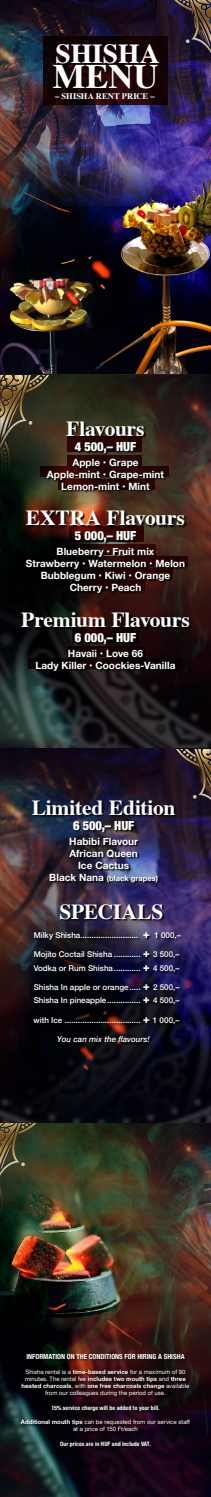
<style>
.page{position:relative;width:211px;height:1497px;background:#fff}
.page>*{position:absolute;margin:0;border:0;box-sizing:border-box;transform-origin:0 0}
.t1{font:700 34.35px "Times";color:#fff}
.t2{font:700 27.5px "Times";color:#fff}
.t3{font:700 21.5px "Times";letter-spacing:-.01em;color:#fff}
.t4{font:900 condensed 12.5px "Helvetica Neue";letter-spacing:-.01em;color:#fff}
.t5{font:700 10px/12px "Helvetica Neue";letter-spacing:.005em;color:#fff;text-align:center}
.t6{font:700 8.5px "Times";color:#fff}
.t7{font:500 8px "Helvetica Neue";color:#fff}
.t8{font:italic 500 8px "Helvetica Neue";color:#fff}
.t9{font:700 7.5px "Helvetica Neue";letter-spacing:.005em;color:#fff}
.t10{font:700 condensed 7px "Helvetica Neue";color:#fff}
.t11{font:6px/7.2px "Helvetica Neue";color:#fff;text-align:center}
.t12{font:700 condensed 6px "Helvetica Neue";color:#fff}
.s1{font-size:10px}
.s2{font-weight:700}
</style>
<div class="page">
<img style="left:0;top:0;width:210px;height:1497px">
<svg style="left:43px;top:37px;width:124px;height:68px;background:#150305"></svg>
<svg style="left:21px;top:421px;width:171px;height:252px;background:#26140e"></svg>
<img style="left:32px;top:800px;width:151px;height:244px">
<svg style="left:59px;top:1440px;width:95px;height:10px"></svg>
<svg style="left:20px;top:1352px;width:173px;height:84px;background:#190a0f"></svg>
<svg style="left:143px;top:932px;width:6px;height:6px"></svg>
<svg style="left:143px;top:951px;width:14px;height:7px"></svg>
<svg style="left:143px;top:965px;width:14px;height:6px"></svg>
<svg style="left:143px;top:984px;width:14px;height:7px"></svg>
<svg style="left:143px;top:997px;width:14px;height:7px"></svg>
<svg style="left:143px;top:1017px;width:14px;height:6px"></svg>
<h2 class="t2" style="left:55px;top:27px;width:105px">SHISHA</h2>
<h1 class="t1" style="left:53px;top:44px;width:106px">MENU</h1>
<h3 class="t6" style="left:55px;top:88px;width:101px">– SHISHA RENT PRICE –</h3>
<h3 class="t3" style="left:66px;top:408px;width:80px">Flavours</h3>
<h3 class="t4" style="left:75px;top:436px;width:63px">4 500,– HUF</h3>
<h3 class="t5" style="left:47px;top:456px;width:118px">Apple • Grape<br>Apple-mint • Grape-mint<br>Lemon-mint • Mint</h3>
<h3 class="t3" style="left:26px;top:497px;width:160px">EXTRA Flavours</h3>
<h3 class="t4" style="left:75px;top:525px;width:63px">5 000,– HUF</h3>
<h3 class="t5" style="left:26px;top:546px;width:160px">Blueberry • Fruit mix<br>Strawberry • Watermelon • Melon<br>Bubblegum • Kiwi • Orange<br>Cherry • Peach</h3>
<h3 class="t3" style="left:21px;top:599px;width:170px">Premium Flavours</h3>
<h3 class="t4" style="left:75px;top:627px;width:63px">6 000,– HUF</h3>
<h3 class="t5" style="left:35px;top:647px;width:141px">Havaii • Love 66<br>Lady Killer • Coockies-Vanilla</h3>
<h3 class="t3" style="left:32px;top:787px;width:145px">Limited Edition</h3>
<h3 class="t4" style="left:73px;top:815px;width:63px">6 500,– HUF</h3>
<h3 class="t5" style="left:69px;top:835px;width:70px">Habibi Flavour<br>African Queen<br>Ice Cactus</h3>
<p class="t9" style="left:49px;top:872px;width:110px"><span class="s1">Black Nana</span> (black grapes)</p>
<h3 class="t3" style="left:59px;top:891px;width:105px">SPECIALS</h3>
<h3 class="t7" style="left:34px;top:928px;width:106px">Milky Shisha..........................</h3>
<h3 class="t7" style="left:154px;top:928px;width:28px">1 000,–</h3>
<h3 class="t7" style="left:34px;top:948px;width:108px">Mojito Coctail Shisha ............</h3>
<h3 class="t7" style="left:153px;top:948px;width:28px">3 500,–</h3>
<h3 class="t7" style="left:34px;top:961px;width:108px">Vodka or Rum Shisha............</h3>
<h3 class="t7" style="left:153px;top:961px;width:28px">4 500,–</h3>
<h3 class="t7" style="left:34px;top:980px;width:108px">Shisha In apple or orange.....</h3>
<h3 class="t7" style="left:153px;top:980px;width:28px">2 500,–</h3>
<h3 class="t7" style="left:34px;top:994px;width:108px">Shisha In pineapple...............</h3>
<h3 class="t7" style="left:153px;top:994px;width:28px">4 500,–</h3>
<h3 class="t7" style="left:34px;top:1013px;width:108px">with Ice ..................................</h3>
<h3 class="t7" style="left:153px;top:1013px;width:28px">1 000,–</h3>
<h3 class="t8" style="left:57px;top:1032px;width:94px">You can mix the flavours!</h3>
<p class="t10" style="left:26px;top:1351px;width:159px">INFORMATION ON THE CONDITIONS FOR HIRING A SHISHA</p>
<p class="t11" style="left:22px;top:1368px;width:169px">Shisha rental is a <span class="s2">time-based service</span> for a maximum of 90 minutes. The rental fee <span class="s2">includes two mouth tips</span> and <span class="s2">three heated charcoals</span>, with <span class="s2">one free charcoals change</span> available from our colleagues during the period of use.</p>
<p class="t12" style="left:51px;top:1402px;width:109px">15% service charge will be added to your bill.</p>
<p class="t11" style="left:21px;top:1418px;width:170px"><span class="s2">Additional mouth tips</span> can be requested from our service staff at a price of 150 Ft/each</p>
<p class="t12" style="left:60px;top:1438px;width:92px">Our prices are in HUF and include VAT.</p>
</div>
